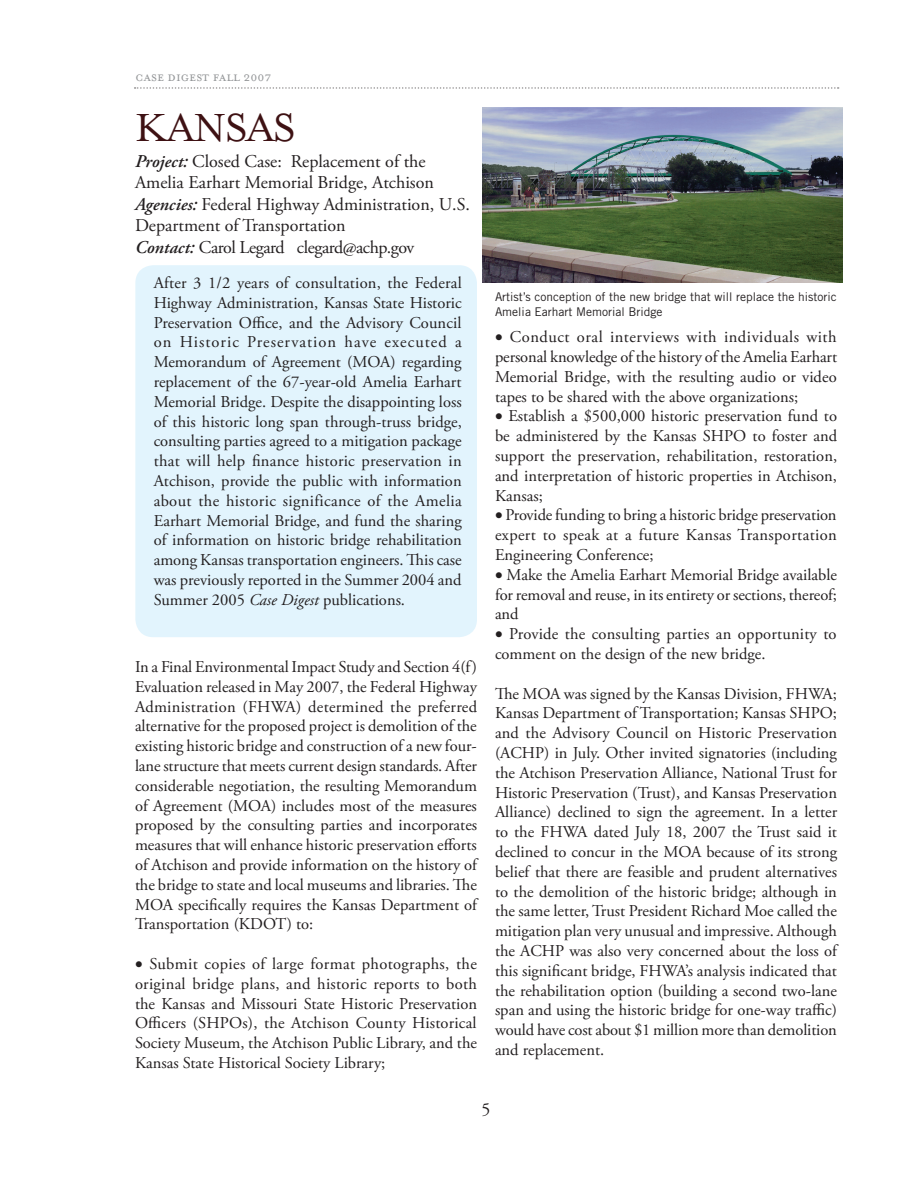
<style>
.page{position:relative;width:918px;height:1188px;background:#fff}
.page>*{position:absolute;margin:0;border:0;box-sizing:border-box;transform-origin:0 0}
.t1{font:45px "Mrs Eaves Small Caps";color:#3e1113}
.t2{font:18px/21.6px "Adobe Garamond Pro";color:#231f20}
.t3{font:18px "Adobe Garamond Pro";letter-spacing:-.025em;color:#231f20}
.Box_text{font:16.5px/19.8px "Adobe Garamond Pro";color:#231f20;text-align:justify}
.t4{font:15px "Mrs Eaves Small Caps";color:#949698}
.t5{font:12px/14.4px "Trade Gothic LT Std";color:#231f20}
.s1{font-weight:600;font-style:italic}
.s2{font-style:italic}
</style>
<div class="page">
<svg style="left:135px;top:87px;width:704px;height:2px"></svg>
<div style="left:135px;top:265px;width:342px;height:372px;background:#e2f4fd;border-radius:18px"></div>
<img style="left:483px;top:108px;width:360px;height:175px">
<p class="t4" style="left:136px;top:69px;width:137px">case digest fall 2007</p>
<p class="t1" style="left:135px;top:104px;width:59px">Kansas</p>
<p class="t2" style="left:135px;top:151px;width:337px"><span class="s1">Project:</span> Closed Case: Replacement of the Amelia Earhart Memorial Bridge, Atchison <span class="s1">Agencies:</span> Federal Highway Administration, U.S.<br>Department of Transportation</p>
<p class="t3" style="left:135px;top:237px;width:281px"><span class="s1">Contact:</span> Carol Legard clegard@achp.gov</p>
<p class="Box_text" style="left:154px;top:273px;width:310px">After 3 1/2 years of consultation, the Federal Highway Administration, Kansas State Historic Preservation Office, and the Advisory Council on Historic Preservation have executed a Memorandum of Agreement (MOA) regarding replacement of the 67-year-old Amelia Earhart Memorial Bridge. Despite the disappointing loss of this historic long span through-truss bridge, consulting parties agreed to a mitigation package that will help finance historic preservation in Atchison, provide the public with information about the historic significance of the Amelia Earhart Memorial Bridge, and fund the sharing of information on historic bridge rehabilitation among Kansas transportation engineers. This case was previously reported in the Summer 2004 and Summer 2005 <span class="s2">Case Digest</span> publications.</p>
<p class="Box_text" style="left:135px;top:657px;width:344px">In a Final Environmental Impact Study and Section 4(f)<br>Evaluation released in May 2007, the Federal Highway Administration (FHWA) determined the preferred alternative for the proposed project is demolition of the existing historic bridge and construction of a new four&shy;lane structure that meets current design standards. After considerable negotiation, the resulting Memorandum of Agreement (MOA) includes most of the measures proposed by the consulting parties and incorporates measures that will enhance historic preservation efforts of Atchison and provide information on the history of the bridge to state and local museums and libraries. The MOA specifically requires the Kansas Department of Transportation (KDOT) to:</p>
<p class="Box_text" style="left:135px;top:954px;width:344px">• Submit copies of large format photographs, the original bridge plans, and historic reports to both the Kansas and Missouri State Historic Preservation Officers (SHPOs), the Atchison County Historical Society Museum, the Atchison Public Library, and the Kansas State Historical Society Library;</p>
<p class="t5" style="left:495px;top:290px;width:343px">Artist’s conception of the new bridge that will replace the historic<br>Amelia Earhart Memorial Bridge</p>
<p class="Box_text" style="left:495px;top:328px;width:344px">• Conduct oral interviews with individuals with personal knowledge of the history of the Amelia Earhart Memorial Bridge, with the resulting audio or video tapes to be shared with the above organizations;</p>
<p class="Box_text" style="left:495px;top:407px;width:344px">• Establish a $500,000 historic preservation fund to be administered by the Kansas SHPO to foster and support the preservation, rehabilitation, restoration, and interpretation of historic properties in Atchison, Kansas;</p>
<p class="Box_text" style="left:495px;top:506px;width:343px">• Provide funding to bring a historic bridge preservation expert to speak at a future Kansas Transportation Engineering Conference;</p>
<p class="Box_text" style="left:495px;top:565px;width:344px">• Make the Amelia Earhart Memorial Bridge available for removal and reuse, in its entirety or sections, thereof; and</p>
<p class="Box_text" style="left:495px;top:625px;width:343px">• Provide the consulting parties an opportunity to comment on the design of the new bridge.</p>
<p class="Box_text" style="left:495px;top:684px;width:344px">The MOA was signed by the Kansas Division, FHWA; Kansas Department of Transportation; Kansas SHPO; and the Advisory Council on Historic Preservation (ACHP) in July. Other invited signatories (including the Atchison Preservation Alliance, National Trust for Historic Preservation (Trust), and Kansas Preservation Alliance) declined to sign the agreement. In a letter to the FHWA dated July 18, 2007 the Trust said it declined to concur in the MOA because of its strong belief that there are feasible and prudent alternatives to the demolition of the historic bridge; although in the same letter, Trust President Richard Moe called the mitigation plan very unusual and impressive. Although the ACHP was also very concerned about the loss of this significant bridge, FHWA’s analysis indicated that the rehabilitation option (building a second two-lane span and using the historic bridge for one-way traffic) would have cost about $1 million more than demolition and replacement.</p>
</div>
